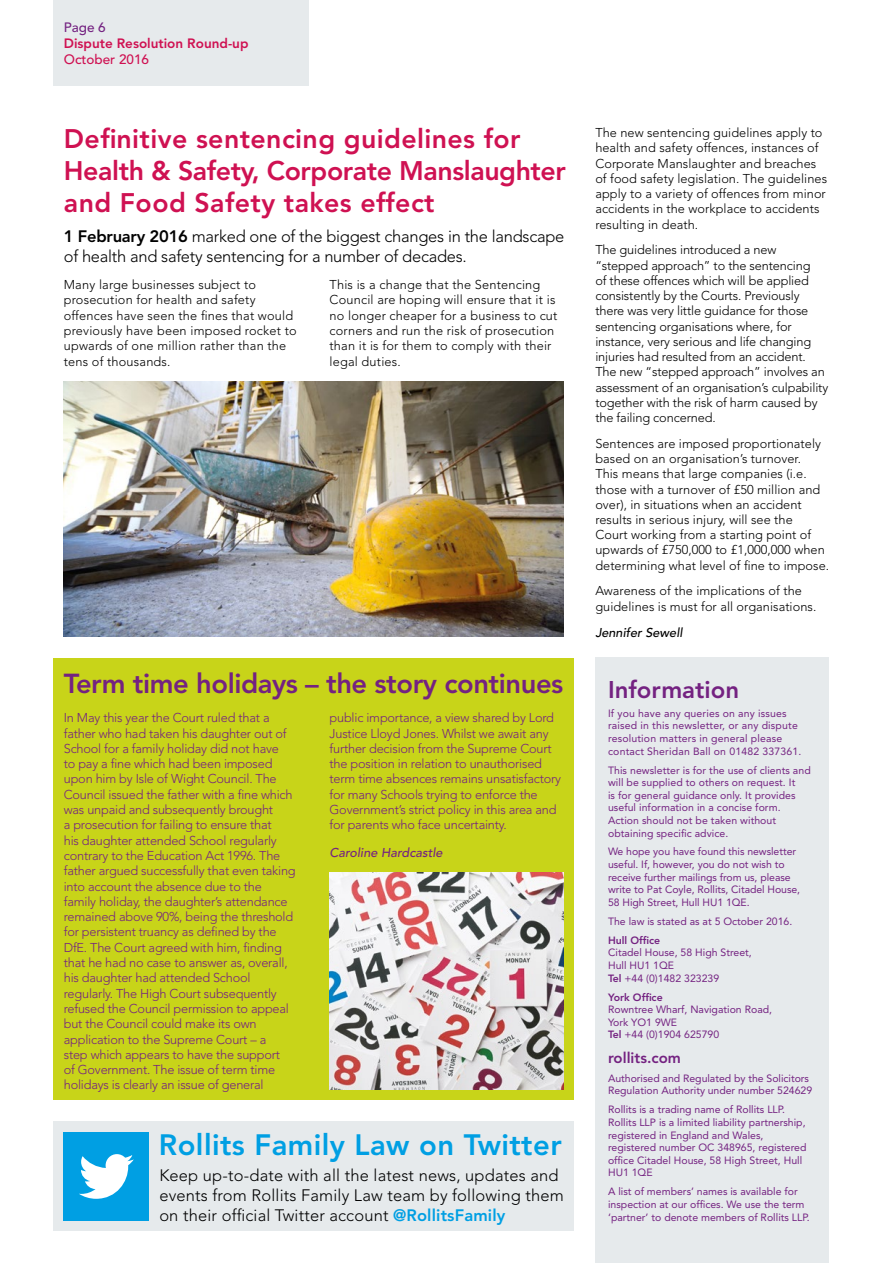
<style>
.page{position:relative;width:893px;height:1263px;background:#fff}
.page>*{position:absolute;margin:0;border:0;box-sizing:border-box;transform-origin:0 0}
.t1{font:800 29.25px "Avenir";letter-spacing:.015em;color:#009fe3}
.t2{font:800 27.3px "Avenir";letter-spacing:-.015em;color:#742281}
.t3{font:800 26.7px/32.1px "Avenir";letter-spacing:.015em;color:#cf1152}
.t4{font:800 24px "Avenir";color:#742281}
.t5{font:300 16.5px/19.8px "Avenir";letter-spacing:.01em;color:#000}
.t6{font:300 16.5px/19.8px "Avenir";letter-spacing:-.015em;color:#000}
.t7{font:800 15px "Avenir";color:#742281}
.t8{font:800 13.5px "Avenir";color:#cf1152}
.t9{font:500 13.5px "Avenir";color:#cf1152}
.t10{font:500 13.5px "Avenir";color:#742281}
.t11{font:300 12.75px/15.1px "Avenir";letter-spacing:.005em;color:#000}
.t12{font:300 12.75px/15.3px "Avenir";letter-spacing:-.015em;color:#742281}
.t13{font:italic 500 12.75px "Avenir";color:#742281}
.t14{font:italic 500 12.75px "Avenir";color:#000}
.t15{font:10.5px/12.6px "Avenir";color:#742281}
.t16{font:800 10.5px "Avenir";color:#742281}
.s1{font-weight:800}
.s2{font-weight:800;color:#009fe3}
</style>
<div class="page">
<div style="left:53px;top:0;width:255px;height:85px;background:#e6eaec"></div>
<div style="left:595px;top:658px;width:234px;height:605px;background:#e6eaec"></div>
<div style="left:53px;top:658px;width:521px;height:442px;background:#c8d419"></div>
<div style="left:53px;top:1121px;width:521px;height:110px;background:#e6eaec"></div>
<img style="left:330px;top:872px;width:233px;height:217px">
<img style="left:64px;top:381px;width:499px;height:256px">
<div style="left:64px;top:1132px;width:85px;height:88px;background:#009fe3"></div>
<svg style="left:79px;top:1154px;width:55px;height:45px"></svg>
<p class="t10" style="left:64px;top:19px;width:44px">Page 6</p>
<p class="t8" style="left:64px;top:35px;width:186px">Dispute Resolution Round-up</p>
<p class="t9" style="left:64px;top:52px;width:87px">October 2016</p>
<h3 class="t3" style="left:64px;top:122px;width:503px">Definitive sentencing guidelines for<br>Health &amp; Safety, Corporate Manslaughter and Food Safety takes effect</h3>
<p class="t6" style="left:64px;top:226px;width:502px"><span class="s1">1 February 2016</span> marked one of the biggest changes in the landscape of health and safety sentencing for a number of decades.</p>
<p class="t11" style="left:64px;top:277px;width:234px">Many large businesses subject to prosecution for health and safety offences have seen the fines that would previously have been imposed rocket to upwards of one million rather than the tens of thousands.</p>
<p class="t11" style="left:330px;top:277px;width:229px">This is a change that the Sentencing Council are hoping will ensure that it is no longer cheaper for a business to cut corners and run the risk of prosecution than it is for them to comply with their legal duties.</p>
<h2 class="t2" style="left:64px;top:668px;width:501px">Term time holidays – the story continues</h2>
<p class="t12" style="left:64px;top:710px;width:233px">In May this year the Court ruled that a father who had taken his daughter out of School for a family holiday did not have<br>to pay a fine which had been imposed upon him by Isle of Wight Council. The Council issued the father with a fine which was unpaid and subsequently brought<br>a prosecution for failing to ensure that<br>his daughter attended School regularly contrary to the Education Act 1996. The father argued successfully that even taking into account the absence due to the family holiday, the daughter’s attendance remained above 90%, being the threshold for persistent truancy as defined by the DfE. The Court agreed with him, finding that he had no case to answer as, overall, his daughter had attended School regularly. The High Court subsequently refused the Council permission to appeal but the Council could make its own application to the Supreme Court – a<br>step which appears to have the support<br>of Government. The issue of term time holidays is clearly an issue of general</p>
<p class="t12" style="left:330px;top:710px;width:233px">public importance, a view shared by Lord Justice Lloyd Jones. Whilst we await any further decision from the Supreme Court the position in relation to unauthorised term time absences remains unsatisfactory for many Schools trying to enforce the Government’s strict policy in this area and for parents who face uncertainty.</p>
<p class="t13" style="left:330px;top:845px;width:115px">Caroline Hardcastle</p>
<h1 class="t1" style="left:159px;top:1127px;width:404px">Rollits Family Law on Twitter</h1>
<p class="t5" style="left:159px;top:1165px;width:406px">Keep up-to-date with all the latest news, updates and events from Rollits Family Law team by following them on their official Twitter account <span class="s2">@RollitsFamily</span></p>
<p class="t11" style="left:595px;top:125px;width:233px">The new sentencing guidelines apply to health and safety offences, instances of Corporate Manslaughter and breaches of food safety legislation. The guidelines apply to a variety of offences from minor accidents in the workplace to accidents resulting in death.</p>
<p class="t11" style="left:595px;top:242px;width:234px">The guidelines introduced a new “stepped approach” to the sentencing<br>of these offences which will be applied consistently by the Courts. Previously there was very little guidance for those sentencing organisations where, for instance, very serious and life changing injuries had resulted from an accident.<br>The new “stepped approach” involves an assessment of an organisation’s culpability together with the risk of harm caused by the failing concerned.</p>
<p class="t11" style="left:595px;top:436px;width:235px">Sentences are imposed proportionately based on an organisation’s turnover.<br>This means that large companies (i.e. those with a turnover of £50 million and over), in situations when an accident results in serious injury, will see the<br>Court working from a starting point of upwards of £750,000 to £1,000,000 when determining what level of fine to impose.</p>
<p class="t11" style="left:595px;top:583px;width:223px">Awareness of the implications of the guidelines is must for all organisations.</p>
<p class="t14" style="left:595px;top:625px;width:89px">Jennifer Sewell</p>
<h3 class="t4" style="left:608px;top:675px;width:133px">Information</h3>
<p class="t15" style="left:608px;top:707px;width:195px">If you have any queries on any issues raised in this newsletter, or any dispute resolution matters in general please contact Sheridan Ball on 01482 337361.</p>
<p class="t15" style="left:608px;top:763px;width:204px">This newsletter is for the use of clients and will be supplied to others on request. It<br>is for general guidance only. It provides useful information in a concise form.<br>Action should not be taken without obtaining specific advice.</p>
<p class="t15" style="left:608px;top:845px;width:194px">We hope you have found this newsletter useful. If, however, you do not wish to receive further mailings from us, please write to Pat Coyle, Rollits, Citadel House, 58 High Street, Hull HU1 1QE.</p>
<p class="t15" style="left:608px;top:915px;width:186px">The law is stated as at 5 October 2016.</p>
<p class="t16" style="left:608px;top:934px;width:54px">Hull Office</p>
<p class="t15" style="left:608px;top:946px;width:145px">Citadel House, 58 High Street,<br>Hull HU1 1QE<br><span class="s1">Tel</span> +44 (0)1482 323239</p>
<p class="t16" style="left:608px;top:991px;width:56px">York Office</p>
<p class="t15" style="left:608px;top:1003px;width:166px">Rowntree Wharf, Navigation Road,<br>York YO1 9WE<br><span class="s1">Tel</span> +44 (0)1904 625790</p>
<p class="t7" style="left:608px;top:1049px;width:74px">rollits.com</p>
<p class="t15" style="left:608px;top:1072px;width:206px">Authorised and Regulated by the Solicitors<br>Regulation Authority under number 524629</p>
<p class="t15" style="left:608px;top:1103px;width:200px">Rollits is a trading name of Rollits LLP.<br>Rollits LLP is a limited liability partnership, registered in England and Wales, registered number OC 348965, registered office Citadel House, 58 High Street, Hull HU1 1QE</p>
<p class="t15" style="left:608px;top:1185px;width:203px">A list of members’ names is available for inspection at our offices. We use the term ‘partner’ to denote members of Rollits LLP.</p>
</div>
